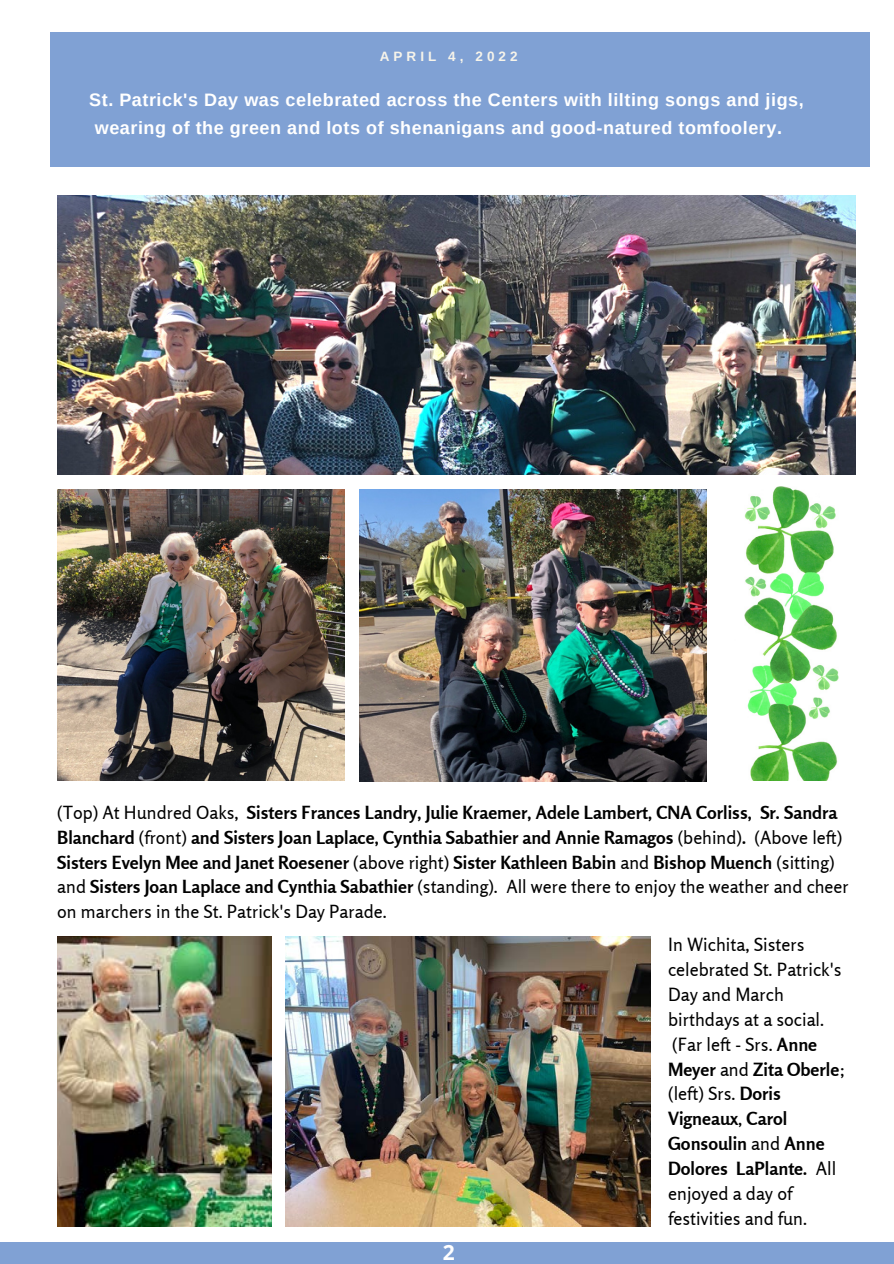
<style>
.page{position:relative;width:894px;height:1264px;background:#fff}
.page>*{position:absolute;margin:0;border:0;box-sizing:border-box;transform-origin:0 0}
.t1{font:700 21px "Open Sans";color:#fff}
.t2{font:18.15px/24.9px "Rosario";color:#000}
.t3{font:700 18px/24.8px "Rosario";color:#000}
.t4{font:700 18px/28.2px "Arimo";letter-spacing:.03em;color:#fff}
.t5{font:700 13.5px "Arimo";letter-spacing:.3em;color:#f7f4ea}
.s1{font-weight:400}
.s2{font-weight:700}
</style>
<div class="page">
<img style="left:285px;top:936px;width:365px;height:290px">
<img style="left:57px;top:936px;width:214px;height:290px">
<div style="left:0;top:1242px;width:893px;height:21px;background:#80a1d4"></div>
<div style="left:50px;top:76px;width:818px;height:90px;background:#80a1d4"></div>
<div style="left:50px;top:33px;width:818px;height:47px;background:#80a1d4"></div>
<img style="left:717px;top:457px;width:139px;height:324px">
<img style="left:57px;top:196px;width:797px;height:278px">
<img style="left:57px;top:489px;width:287px;height:292px">
<img style="left:360px;top:489px;width:346px;height:292px">
<p class="t5" style="left:379px;top:49px;width:139px">APRIL 4, 2022</p>
<p class="t4" style="left:95px;top:86px;width:710px;text-indent:-6px">St. Patrick's Day was celebrated across the Centers with lilting songs and jigs, wearing of the green and lots of shenanigans and good-natured tomfoolery.</p>
<p class="t3" style="left:57px;top:800px;width:792px"><span class="s1">(Top) At Hundred Oaks,</span> Sisters Frances Landry, Julie Kraemer, Adele Lambert, CNA Corliss, Sr. Sandra Blanchard <span class="s1">(front)</span> and Sisters Joan Laplace, Cynthia Sabathier and Annie Ramagos <span class="s1">(behind)</span>. <span class="s1">(Above left)<br></span>Sisters Evelyn Mee and Janet Roesener <span class="s1">(above right)</span> Sister Kathleen Babin <span class="s1">and</span> Bishop Muench <span class="s1">(sitting) and</span> Sisters Joan Laplace and Cynthia Sabathier <span class="s1">(standing). All were there to enjoy the weather and cheer on marchers in the St. Patrick's Day Parade.</span></p>
<p class="t1" style="left:442px;top:1237px;width:13px">2</p>
<p class="t2" style="left:668px;top:931px;width:179px">In Wichita, Sisters celebrated St. Patrick's<br>Day and March birthdays at a social. (Far left - Srs. <span class="s2">Anne<br>Meyer</span> and <span class="s2">Zita Oberle</span>; (left) Srs. <span class="s2">Doris<br>Vigneaux</span>, <span class="s2">Carol<br>Gonsoulin</span> and <span class="s2">Anne<br>Dolores LaPlante.</span> All enjoyed a day of festivities and fun.</p>
</div>
